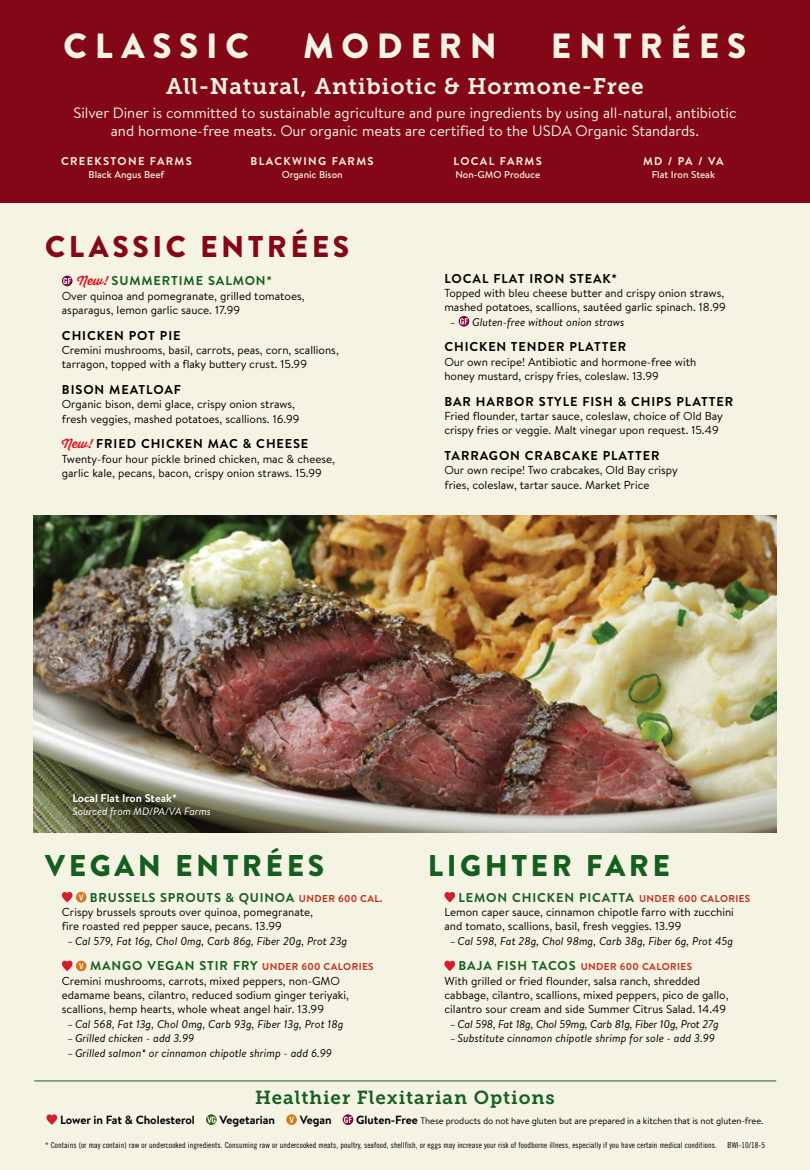
<style>
.page{position:relative;width:810px;height:1170px;background:#fff}
.page>*{position:absolute;margin:0;border:0;box-sizing:border-box;transform-origin:0 0}
.t1{font:900 35px "Brandon Grotesque";letter-spacing:.22em;color:#f5f3e4}
.t2{font:900 30px "Brandon Grotesque";letter-spacing:.12em;color:#145f1f}
.t3{font:900 30px "Brandon Grotesque";letter-spacing:.12em;color:#840715}
.t4{font:22.5px "Museo Slab 700";letter-spacing:.04em;color:#f5f3e4}
.t5{font:18.75px "Museo Slab 700";letter-spacing:.05em;color:#145f1f}
.t6{font:15px/18.8px "Brandon Text";color:#f5f3e4;text-align:center}
.t7{font:700 12.75px "Brandon Text";letter-spacing:.07em;color:#000}
.t8{font:700 12.75px "Brandon Text";letter-spacing:.07em;color:#145f1f}
.t9{font:700 11.88px "Brandon Text";letter-spacing:-.005em;color:#000}
.t10{font:11.5px/14.4px "Brandon Text";color:#000}
.t11{font:italic 11.25px "Brandon Text";color:#000}
.t12{font:italic 11.25px "Brandon Text";letter-spacing:-.02em;color:#000}
.t13{font:700 11.25px "Brandon Text";letter-spacing:.12em;color:#f5f3e4}
.t14{font:700 11.25px "Brandon Text";color:#fff}
.t15{font:italic 10.62px "Brandon Text";color:#fff}
.t16{font:500 10px "Brandon Text";color:#f5f3e4}
.t17{font:700 10px "Brandon Text";letter-spacing:.04em;color:#c0311a}
.t18{font:9.38px "Brandon Text";letter-spacing:-.01em;color:#000}
.t19{font:8.12px "Trade Gothic LT Std Cn 18";letter-spacing:.01em;color:#000}
.s1{font-family:"Thirsty Soft";font-size:12.5px;color:#d51c29}
.s2{font-size:10px;color:#c0311a}
.s3{font-size:12.75px;color:#145f1f}
.s4{font-weight:700;font-size:11.88px}
</style>
<div class="page">
<div style="left:0;top:68px;width:810px;height:1102px;background:#f5f3e4"></div>
<svg style="left:62px;top:276px;width:11px;height:10px"></svg>
<svg style="left:459px;top:316px;width:10px;height:11px"></svg>
<img style="left:34px;top:515px;width:742px;height:317px">
<div style="left:0;top:0;width:810px;height:202px;background:#840715"></div>
<svg style="left:62px;top:892px;width:24px;height:11px"></svg>
<svg style="left:62px;top:961px;width:25px;height:10px"></svg>
<svg style="left:444px;top:892px;width:11px;height:10px"></svg>
<svg style="left:444px;top:961px;width:11px;height:10px"></svg>
<svg style="left:46px;top:1114px;width:11px;height:11px"></svg>
<svg style="left:206px;top:1114px;width:11px;height:11px"></svg>
<svg style="left:286px;top:1114px;width:11px;height:11px"></svg>
<svg style="left:343px;top:1114px;width:10px;height:11px"></svg>
<hr style="left:34px;top:1081px;width:742px;height:1px;background:#145f1f">
<h1 class="t1" style="left:64px;top:21px;width:187px">CLASSIC</h1>
<h1 class="t1" style="left:303px;top:21px;width:195px">MODERN</h1>
<h1 class="t1" style="left:551px;top:21px;width:197px">ENTRÉES</h1>
<h3 class="t4" style="left:166px;top:74px;width:479px">All-Natural, Antibiotic &amp; Hormone-Free</h3>
<h3 class="t6" style="left:73px;top:103px;width:665px">Silver Diner is committed to sustainable agriculture and pure ingredients by using all-natural, antibiotic and hormone-free meats. Our organic meats are certified to the USDA Organic Standards.</h3>
<p class="t13" style="left:61px;top:154px;width:132px">CREEKSTONE FARMS</p>
<p class="t16" style="left:89px;top:168px;width:77px">Black Angus Beef</p>
<p class="t13" style="left:251px;top:154px;width:125px">BLACKWING FARMS</p>
<p class="t16" style="left:282px;top:168px;width:63px">Organic Bison</p>
<h2 class="t3" style="left:45px;top:226px;width:306px">CLASSIC ENTRÉES</h2>
<p class="t8" style="left:77px;top:272px;width:196px"><span class="s1">New!</span> SUMMERTIME SALMON*</p>
<p class="t10" style="left:62px;top:288px;width:244px">Over quinoa and pomegranate, grilled tomatoes, asparagus, lemon garlic sauce. 17.99</p>
<p class="t7" style="left:62px;top:326px;width:120px">CHICKEN POT PIE</p>
<p class="t10" style="left:62px;top:343px;width:278px">Cremini mushrooms, basil, carrots, peas, corn, scallions, tarragon, topped with a flaky buttery crust. 15.99</p>
<p class="t7" style="left:62px;top:381px;width:121px">BISON MEATLOAF</p>
<p class="t10" style="left:62px;top:397px;width:239px">Organic bison, demi glace, crispy onion straws, fresh veggies, mashed potatoes, scallions. 16.99</p>
<p class="t7" style="left:62px;top:435px;width:248px"><span class="s1">New!</span> FRIED CHICKEN MAC &amp; CHEESE</p>
<p class="t10" style="left:62px;top:451px;width:275px">Twenty-four hour pickle brined chicken, mac &amp; cheese, garlic kale, pecans, bacon, crispy onion straws. 15.99</p>
<p class="t13" style="left:454px;top:154px;width:90px">LOCAL FARMS</p>
<p class="t16" style="left:455px;top:168px;width:86px">Non-GMO Produce</p>
<p class="t13" style="left:643px;top:154px;width:82px">MD / PA / VA</p>
<p class="t16" style="left:652px;top:168px;width:65px">Flat Iron Steak</p>
<p class="t7" style="left:444px;top:269px;width:174px">LOCAL FLAT IRON STEAK*</p>
<p class="t10" style="left:444px;top:285px;width:283px">Topped with bleu cheese butter and crispy onion straws, mashed potatoes, scallions, sautéed garlic spinach. 18.99</p>
<p class="t11" style="left:450px;top:314px;width:176px">– Gluten-free without onion straws</p>
<p class="t7" style="left:444px;top:338px;width:183px">CHICKEN TENDER PLATTER</p>
<p class="t10" style="left:444px;top:354px;width:253px">Our own recipe! Antibiotic and hormone-free with honey mustard, crispy fries, coleslaw. 13.99</p>
<p class="t7" style="left:444px;top:392px;width:290px">BAR HARBOR STYLE FISH &amp; CHIPS PLATTER</p>
<p class="t10" style="left:444px;top:409px;width:280px">Fried flounder, tartar sauce, coleslaw, choice of Old Bay crispy fries or veggie. Malt vinegar upon request. 15.49</p>
<p class="t7" style="left:444px;top:447px;width:217px">TARRAGON CRABCAKE PLATTER</p>
<p class="t10" style="left:444px;top:463px;width:235px">Our own recipe! Two crabcakes, Old Bay crispy fries, coleslaw, tartar sauce. Market Price</p>
<p class="t14" style="left:72px;top:791px;width:106px">Local Flat Iron Steak*</p>
<p class="t15" style="left:72px;top:804px;width:140px">Sourced from MD/PA/VA Farms</p>
<h2 class="t2" style="left:45px;top:844px;width:281px">VEGAN ENTRÉES</h2>
<p class="t8" style="left:90px;top:888px;width:294px">BRUSSELS SPROUTS &amp; QUINOA <span class="s2">UNDER 600 CAL.</span></p>
<p class="t10" style="left:62px;top:904px;width:253px">Crispy brussels sprouts over quinoa, pomegranate, fire roasted red pepper sauce, pecans. 13.99</p>
<p class="t11" style="left:68px;top:933px;width:281px">– Cal 579, Fat 16g, Chol 0mg, Carb 86g, Fiber 20g, Prot 23g</p>
<p class="t8" style="left:90px;top:957px;width:285px">MANGO VEGAN STIR FRY <span class="s2">UNDER 600 CALORIES</span></p>
<p class="t10" style="left:62px;top:973px;width:289px">Cremini mushrooms, carrots, mixed peppers, non-GMO edamame beans, cilantro, reduced sodium ginger teriyaki, scallions, hemp hearts, whole wheat angel hair. 13.99</p>
<p class="t11" style="left:68px;top:1016px;width:277px">– Cal 568, Fat 13g, Chol 0mg, Carb 93g, Fiber 13g, Prot 18g</p>
<p class="t11" style="left:68px;top:1031px;width:128px">– Grilled chicken - add 3.99</p>
<p class="t11" style="left:68px;top:1045px;width:266px">– Grilled salmon* or cinnamon chipotle shrimp - add 6.99</p>
<h2 class="t2" style="left:428px;top:844px;width:244px">LIGHTER FARE</h2>
<p class="t8" style="left:459px;top:888px;width:293px">LEMON CHICKEN PICATTA <span class="s2">UNDER 600 CALORIES</span></p>
<p class="t10" style="left:444px;top:904px;width:291px">Lemon caper sauce, cinnamon chipotle farro with zucchini and tomato, scallions, basil, fresh veggies. 13.99</p>
<p class="t11" style="left:450px;top:933px;width:285px">– Cal 598, Fat 28g, Chol 98mg, Carb 38g, Fiber 6g, Prot 45g</p>
<p class="t17" style="left:459px;top:960px;width:235px"><span class="s3">BAJA FISH TACOS</span> UNDER 600 CALORIES</p>
<p class="t10" style="left:444px;top:973px;width:286px">With grilled or fried flounder, salsa ranch, shredded cabbage, cilantro, scallions, mixed peppers, pico de gallo, cilantro sour cream and side Summer Citrus Salad. 14.49</p>
<p class="t12" style="left:450px;top:1016px;width:270px">– Cal 598, Fat 18g, Chol 59mg, Carb 81g, Fiber 10g, Prot 27g</p>
<p class="t11" style="left:450px;top:1031px;width:266px">– Substitute cinnamon chipotle shrimp for sole - add 3.99</p>
<h3 class="t5" style="left:255px;top:1087px;width:301px">Healthier Flexitarian Options</h3>
<p class="t9" style="left:60px;top:1112px;width:136px">Lower in Fat &amp; Cholesterol</p>
<p class="t9" style="left:220px;top:1112px;width:57px">Vegetarian</p>
<p class="t9" style="left:300px;top:1112px;width:33px">Vegan</p>
<p class="t18" style="left:356px;top:1114px;width:409px"><span class="s4">Gluten-Free</span> These products do not have gluten but are prepared in a kitchen that is not gluten-free.</p>
<p class="t19" style="left:45px;top:1140px;width:673px">* Contains (or may contain) raw or undercooked ingredients. Consuming raw or undercooked meats, poultry, seafood, shellfish, or eggs may increase your risk of foodborne illness, especially if you have certain medical conditions.</p>
<p class="t19" style="left:728px;top:1140px;width:39px">BWI-10/18-5</p>
</div>
